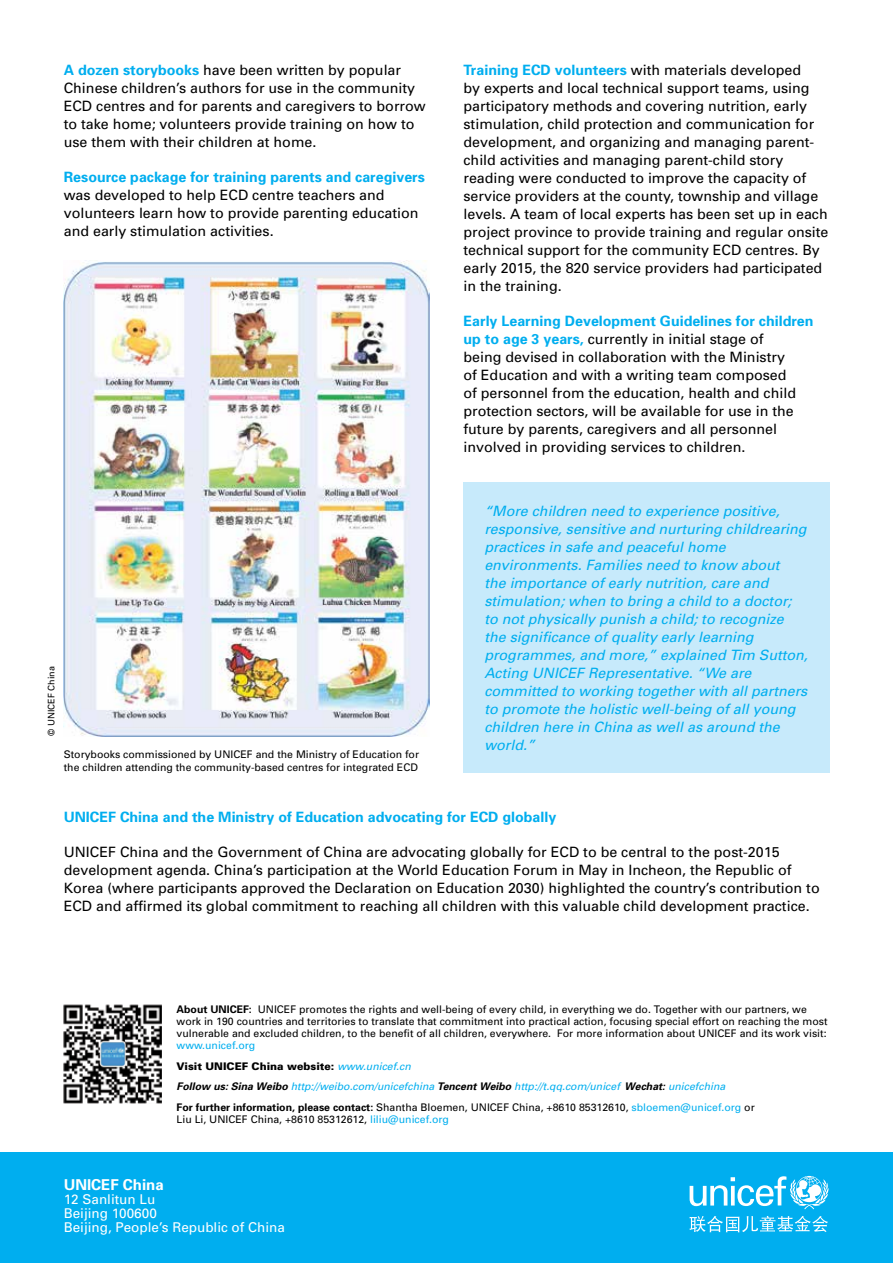
<style>
.page{position:relative;width:893px;height:1263px;background:#fff}
.page>*{position:absolute;margin:0;border:0;box-sizing:border-box;transform-origin:0 0}
.t1{font:700 15px "Univers";color:#fff}
.t2{font:14.25px/18px "Univers";color:#000}
.t3{font:italic 14.25px/18px "Univers";color:#00aeef}
.t4{font:700 14.25px "Univers";color:#00aeef}
.t5{font:13.5px/14.2px "Univers";color:#fff}
.t6{font:10.5px/12px "Univers";color:#000}
.t7{font:italic 10.5px/20.5px "Univers";color:#00aeef}
.t8{font:9px "Univers";color:#000}
.s1{font-weight:700;color:#00aeef}
.s2{font-weight:700}
.s3{font-style:normal}
.s4{font-weight:900;font-style:normal;color:#000}
.s5{font-weight:700;color:#000}
.s6{font-weight:700;font-style:normal;color:#000}
.s7{font-style:normal;color:#000}
.s8{color:#00aeef}
</style>
<div class="page">
<img style="left:64px;top:261px;width:365px;height:475px">
<div style="left:0;top:1152px;width:893px;height:111px;background:#00aeef"></div>
<svg style="left:689px;top:1216px;width:139px;height:16px"></svg>
<svg style="left:690px;top:1176px;width:139px;height:33px"></svg>
<img style="left:63px;top:1004px;width:99px;height:99px">
<div style="left:463px;top:482px;width:366px;height:291px;background:#c7eafb"></div>
<p class="t2" style="left:64px;top:61px;width:363px"><span class="s1">A dozen storybooks</span> have been written by popular Chinese children’s authors for use in the community ECD centres and for parents and caregivers to borrow to take home; volunteers provide training on how to use them with their children at home.</p>
<p class="t4" style="left:64px;top:168px;width:363px">Resource package for training parents and caregivers</p>
<p class="t2" style="left:64px;top:186px;width:356px">was developed to help ECD centre teachers and volunteers learn how to provide parenting education and early stimulation activities.</p>
<p class="t2" style="left:463px;top:61px;width:367px"><span class="s1">Training ECD volunteers</span> with materials developed<br>by experts and local technical support teams, using participatory methods and covering nutrition, early stimulation, child protection and communication for development, and organizing and managing parent&shy;child activities and managing parent-child story reading were conducted to improve the capacity of service providers at the county, township and village levels. A team of local experts has been set up in each project province to provide training and regular onsite technical support for the community ECD centres. By early 2015, the 820 service providers had participated in the training.</p>
<p class="t2" style="left:463px;top:312px;width:352px"><span class="s1">Early Learning Development Guidelines for children up to age 3 years,</span> currently in initial stage of<br>being devised in collaboration with the Ministry<br>of Education and with a writing team composed<br>of personnel from the education, health and child protection sectors, will be available for use in the future by parents, caregivers and all personnel involved in providing services to children.</p>
<p class="t8" style="left:46px;top:736px;width:71px;rotate:-90deg">© UNICEF China</p>
<p class="t6" style="left:64px;top:748px;width:357px;line-height:12.6px">Storybooks commissioned by UNICEF and the Ministry of Education for the children attending the community-based centres for integrated ECD</p>
<p class="t3" style="left:484px;top:502px;width:325px">“More children need to experience positive, responsive, sensitive and nurturing childrearing practices in safe and peaceful home environments. Families need to know about<br>the importance of early nutrition, care and stimulation; when to bring a child to a doctor; to not physically punish a child; to recognize the significance of quality early learning programmes, and more,” explained Tim Sutton, Acting UNICEF Representative. “We are committed to working together with all partners to promote the holistic well-being of all young children here in China as well as around the world.”</p>
<p class="t4" style="left:64px;top:808px;width:494px">UNICEF China and the Ministry of Education advocating for ECD globally</p>
<p class="t2" style="left:64px;top:843px;width:757px">UNICEF China and the Government of China are advocating globally for ECD to be central to the post-2015 development agenda. China’s participation at the World Education Forum in May in Incheon, the Republic of Korea (where participants approved the Declaration on Education 2030) highlighted the country’s contribution to ECD and affirmed its global commitment to reaching all children with this valuable child development practice.</p>
<p class="t6" style="left:177px;top:1003px;width:653px"><span class="s2">About UNICEF:</span> UNICEF promotes the rights and well-being of every child, in everything we do. Together with our partners, we work in 190 countries and territories to translate that commitment into practical action, focusing special effort on reaching the most vulnerable and excluded children, to the benefit of all children, everywhere. For more information about UNICEF and its work visit:</p>
<p class="t7" style="left:177px;top:1035px;width:580px"><span class="s3">www.unicef.org<br></span><span class="s4">Visit UNICEF China website:</span> www.unicef.cn<br><span class="s5">Follow us: Sina Weibo</span> http://weibo.com/unicefchina <span class="s5">Tencent Weibo</span> http://t.qq.com/unicef <span class="s5">Wechat:</span> unicefchina<br><span class="s6">For further information, please contact:</span> <span class="s7">Shantha Bloemen, UNICEF China, +8610 85312610,</span> <span class="s3">sbloemen@unicef.org</span> <span class="s7">or</span></p>
<p class="t6" style="left:177px;top:1113px;width:274px">Liu Li, UNICEF China, +8610 85312612, <span class="s8">liliu@unicef.org</span></p>
<p class="t1" style="left:64px;top:1175px;width:102px">UNICEF China</p>
<p class="t5" style="left:64px;top:1192px;width:223px">12 Sanlitun Lu<br>Beijing 100600<br>Beijing, People’s Republic of China</p>
</div>
